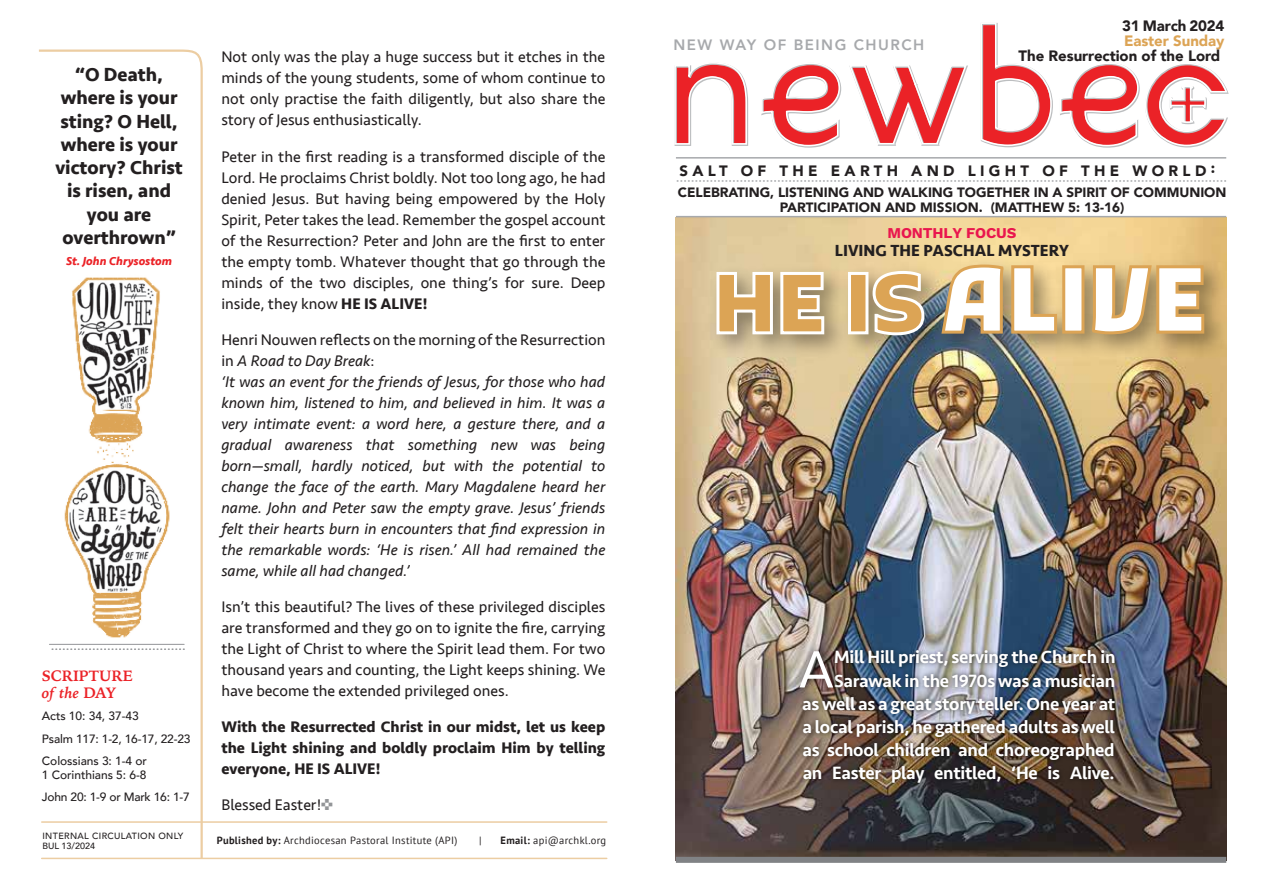
<style>
.page{position:relative;width:1263px;height:893px;background:#fff}
.page>*{position:absolute;margin:0;border:0;box-sizing:border-box;transform-origin:0 0}
.t1{font:900 90.75px "Kufam";letter-spacing:-.01em;color:#fff}
.t2{font:54.45px "Seravek";color:#fff}
.t3{font:700 19.5px/23.2px "Seravek";color:#231f20;text-align:center}
.t4{font:500 18.3px/23.1px "Seravek";letter-spacing:-.015em;color:#fff;text-align:right}
.t5{font:700 16.5px "Seravek";color:#231f20}
.t6{font:15.75px/21px "Seravek";color:#231f20;text-align:justify}
.t7{font:italic 15.75px/21px "Seravek";color:#231f20}
.t8{font:700 15.75px/21px "Seravek";color:#231f20;text-align:justify}
.t9{font:900 15px "Avenir";letter-spacing:-.005em;color:#231f20}
.t10{font:900 15px "Avenir";letter-spacing:.29em;color:#231f20}
.t11{font:800 15px "Avenir";letter-spacing:.1em;color:#a7a9ac}
.t12{font:700 15px/16.5px "Iowan Old Style";color:#eb2227}
.t13{font:900 15px "Avenir";letter-spacing:-.005em;color:#dca455}
.t14{font:700 15px "Work Sans";letter-spacing:-.01em;color:#e9164e}
.t15{font:900 13.5px/15px "Avenir";letter-spacing:-.005em;color:#231f20;text-align:center}
.t16{font:500 12px/22.5px "Avenir";letter-spacing:-.005em;color:#231f20}
.t17{font:italic 700 12px "Seravek";color:#eb2227}
.t18{font:10.5px "PT Sans";letter-spacing:.025em;color:#231f20}
.t19{font:500 9px/10.5px "Avenir";letter-spacing:.04em;color:#231f20}
.s1{font-style:italic}
.s2{font-weight:700}
.s3{font-style:normal}
.s4{color:#939598}
.s5{font-size:82.5px;color:#dca455}
</style>
<div class="page">
<img style="left:676px;top:218px;width:550px;height:639px">
<hr style="left:676px;top:216px;width:550px;height:1px;background:#a7a9ac">
<svg style="left:677px;top:180px;width:549px;height:2px"></svg>
<hr style="left:676px;top:157px;width:550px;height:2px;background:#a7a9ac">
<img style="left:795px;top:641px;width:330px;height:163px">
<div style="left:676px;top:857px;width:550px;height:6px;background:#808285"></div>
<hr style="left:42px;top:821px;width:565px;height:2px;background:#eccda2">
<hr style="left:42px;top:858px;width:565px;height:1px;background:#eccda2">
<svg style="left:39px;top:49px;width:165px;height:811px"></svg>
<svg style="left:674px;top:23px;width:554px;height:124px"></svg>
<svg style="left:49px;top:648px;width:135px;height:2px"></svg>
<hr style="left:49px;top:644px;width:135px;height:1px;background:#939598">
<img style="left:697px;top:246px;width:208px;height:205px">
<svg style="left:715px;top:270px;width:111px;height:66px"></svg>
<div style="left:848px;top:272px;width:20px;height:62px;border:3px solid #fff"></div>
<svg style="left:871px;top:269px;width:34px;height:68px"></svg>
<img style="left:905px;top:238px;width:322px;height:220px">
<svg style="left:940px;top:263px;width:118px;height:73px"></svg>
<div style="left:1062px;top:265px;width:22px;height:69px;border:3px solid #dca455"></div>
<svg style="left:1090px;top:264px;width:116px;height:72px"></svg>
<img style="left:56px;top:270px;width:121px;height:375px">
<img style="left:785px;top:629px;width:63px;height:95px">
<p class="t3" style="left:55px;top:63px;width:129px">“O Death, where is your sting? O Hell, where is your victory? Christ is risen, and you are overthrown”</p>
<p class="t17" style="left:66px;top:251px;width:108px">St. John Chrysostom</p>
<p class="t12" style="left:42px;top:667px;width:92px">SCRIPTURE <span class="s1">of the</span> DAY</p>
<p class="t16" style="left:42px;top:704px;width:150px">Acts 10: 34, 37-43<br>Psalm 117: 1-2, 16-17, 22-23<br>Colossians 3: 1-4 or</p>
<p class="t16" style="left:42px;top:763px;width:149px">1 Corinthians 5: 6-8<br>John 20: 1-9 or Mark 16: 1-7</p>
<p class="t19" style="left:42px;top:830px;width:142px">INTERNAL CIRCULATION ONLY<br>BUL 13/2024</p>
<p class="t6" style="left:221px;top:46px;width:386px">Not only was the play a huge success but it etches in the minds of the young students, some of whom continue to not only practise the faith diligently, but also share the story of Jesus enthusiastically.</p>
<p class="t6" style="left:221px;top:146px;width:386px">Peter in the first reading is a transformed disciple of the Lord. He proclaims Christ boldly. Not too long ago, he had denied Jesus. But having being empowered by the Holy Spirit, Peter takes the lead. Remember the gospel account of the Resurrection? Peter and John are the first to enter the empty tomb. Whatever thought that go through the minds of the two disciples, one thing’s for sure. Deep inside, they know <span class="s2">HE IS ALIVE!</span></p>
<p class="t7" style="left:221px;top:329px;width:386px"><span class="s3">Henri Nouwen reflects on the morning of the Resurrection in</span> A Road to Day Break<span class="s3">:<br></span>‘It was an event for the friends of Jesus, for those who had known him, listened to him, and believed in him. It was a very intimate event: a word here, a gesture there, and a gradual awareness that something new was being born—small, hardly noticed, but with the potential to change the face of the earth. Mary Magdalene heard her name. John and Peter saw the empty grave. Jesus’ friends felt their hearts burn in encounters that find expression in the remarkable words: ‘He is risen.’ All had remained the same, while all had changed.’</p>
<p class="t6" style="left:221px;top:596px;width:385px">Isn’t this beautiful? The lives of these privileged disciples are transformed and they go on to ignite the fire, carrying the Light of Christ to where the Spirit lead them. For two thousand years and counting, the Light keeps shining. We have become the extended privileged ones.</p>
<p class="t8" style="left:221px;top:716px;width:385px">With the Resurrected Christ in our midst, let us keep the Light shining and boldly proclaim Him by telling everyone, HE IS ALIVE!</p>
<p class="t6" style="left:221px;top:794px;width:113px">Blessed Easter!<span class="s4">✜</span></p>
<p class="t18" style="left:217px;top:833px;width:242px"><span class="s2">Published by:</span> Archdiocesan Pastoral Institute (API)</p>
<p class="t18" style="left:479px;top:833px;width:4px">|</p>
<p class="t18" style="left:501px;top:833px;width:107px"><span class="s2">Email:</span> api@archkl.org</p>
<p class="t11" style="left:673px;top:34px;width:252px">NEW WAY OF BEING CHURCH</p>
<p class="t9" style="left:1122px;top:13px;width:104px">31 March 2024</p>
<p class="t13" style="left:1124px;top:28px;width:102px">Easter Sunday</p>
<p class="t9" style="left:1018px;top:43px;width:203px">The Resurrection of the Lord</p>
<p class="t10" style="left:680px;top:158px;width:537px">SALT OF THE EARTH AND LIGHT OF THE WORLD:</p>
<p class="t15" style="left:678px;top:184px;width:550px">CELEBRATING, LISTENING AND WALKING TOGETHER IN A SPIRIT OF COMMUNION<br>PARTICIPATION AND MISSION. (MATTHEW 5: 13-16)</p>
<p class="t14" style="left:887px;top:224px;width:131px">MONTHLY FOCUS</p>
<p class="t5" style="left:835px;top:237px;width:236px">LIVING THE PASCHAL MYSTERY</p>
<h1 class="t1" style="left:712px;top:248px;width:497px"><span class="s5">HE IS</span> ALIVE</h1>
<p class="t4" style="left:802px;top:646px;width:315px">Mill Hill priest, serving the Church in Sarawak in the 1970s was a musician<br>as well as a great story teller. One year at a local parish, he gathered adults as well as school children and choreographed an Easter play entitled, ‘He is Alive.</p>
<h2 class="t2" style="left:798px;top:627px;width:38px">A</h2>
</div>
